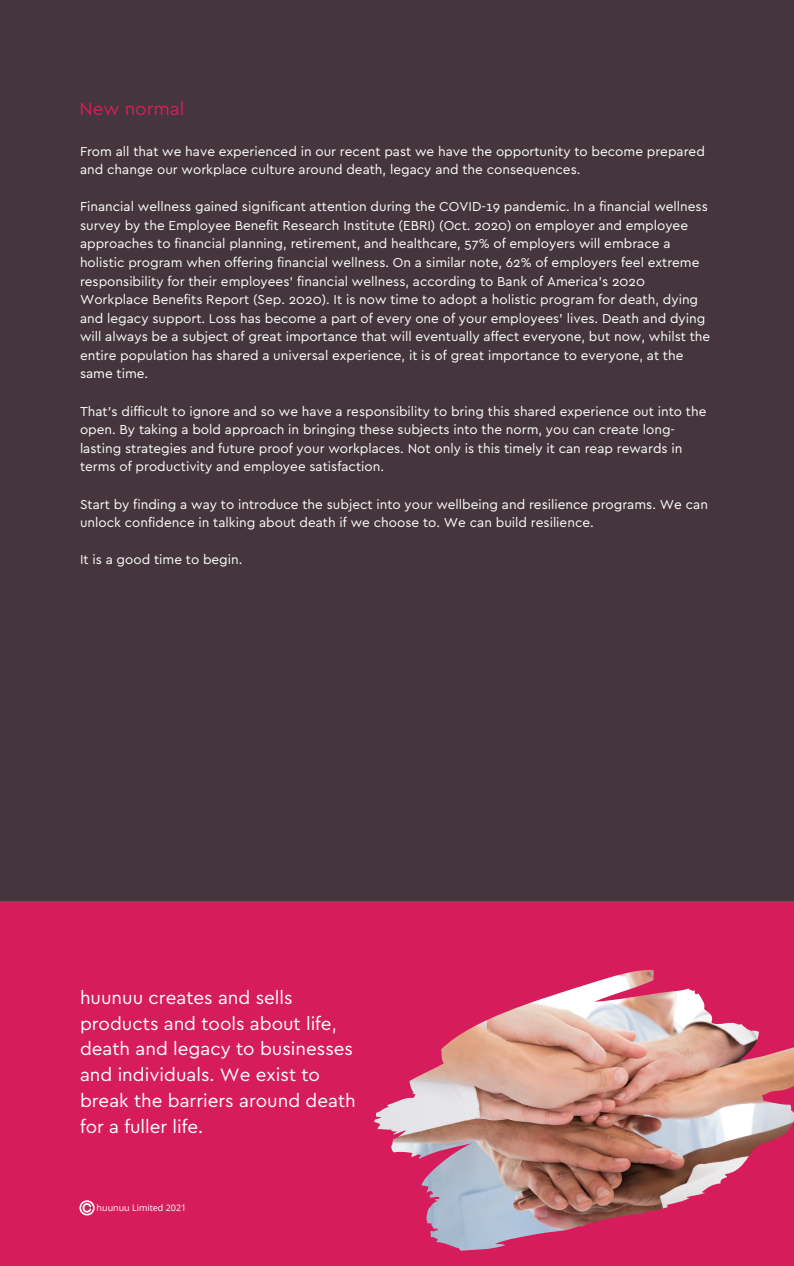
<style>
.page{position:relative;width:794px;height:1266px;background:#fff}
.page>*{position:absolute;margin:0;border:0;box-sizing:border-box;transform-origin:0 0}
.t1{font:18.75px/25.9px "Cera GR";color:#fff}
.t2{font:18.75px "Cera GR";color:#d71c5c}
.t3{font:13.5px/18.6px "Cera GR";color:#fff}
.t4{font:9px "Open Sans";color:#fff}
</style>
<div class="page">
<div style="left:0;top:0;width:793px;height:1266px;background:#44363c"></div>
<div style="left:0;top:902px;width:793px;height:364px;background:#d71c5c"></div>
<img style="left:374px;top:970px;width:419px;height:280px">
<svg style="left:79px;top:1200px;width:16px;height:15px"></svg>
<h1 class="t2" style="left:79px;top:100px;width:106px">New normal</h1>
<p class="t3" style="left:80px;top:142px;width:626px">From all that we have experienced in our recent past we have the opportunity to become prepared and change our workplace culture around death, legacy and the consequences.</p>
<p class="t3" style="left:80px;top:198px;width:631px">Financial wellness gained significant attention during the COVID-19 pandemic. In a financial wellness survey by the Employee Benefit Research Institute (EBRI) (Oct. 2020) on employer and employee approaches to financial planning, retirement, and healthcare, 57% of employers will embrace a holistic program when offering financial wellness. On a similar note, 62% of employers feel extreme responsibility for their employees’ financial wellness, according to Bank of America’s 2020<br>Workplace Benefits Report (Sep. 2020). It is now time to adopt a holistic program for death, dying and legacy support. Loss has become a part of every one of your employees' lives. Death and dying will always be a subject of great importance that will eventually affect everyone, but now, whilst the entire population has shared a universal experience, it is of great importance to everyone, at the same time.</p>
<p class="t3" style="left:80px;top:402px;width:627px">That’s difficult to ignore and so we have a responsibility to bring this shared experience out into the open. By taking a bold approach in bringing these subjects into the norm, you can create long&shy;lasting strategies and future proof your workplaces. Not only is this timely it can reap rewards in terms of productivity and employee satisfaction.</p>
<p class="t3" style="left:80px;top:495px;width:629px">Start by finding a way to introduce the subject into your wellbeing and resilience programs. We can unlock confidence in talking about death if we choose to. We can build resilience.</p>
<p class="t3" style="left:80px;top:551px;width:164px">It is a good time to begin.</p>
<h1 class="t1" style="left:80px;top:985px;width:277px">huunuu creates and sells products and tools about life, death and legacy to businesses and individuals. We exist to break the barriers around death for a fuller life.</h1>
<p class="t4" style="left:97px;top:1201px;width:91px">huunuu Limited 2021</p>
</div>
